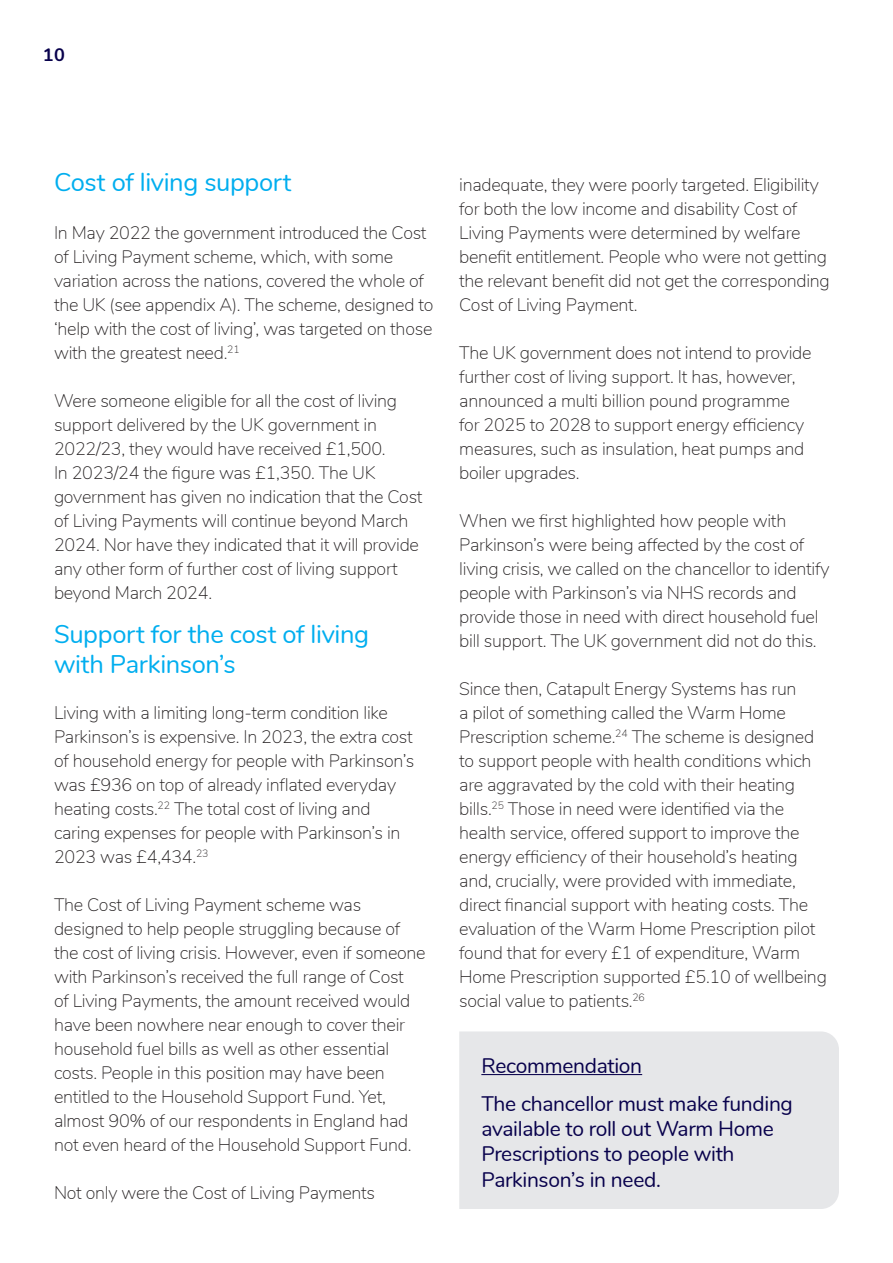
<style>
.page{position:relative;width:893px;height:1263px;background:#fff}
.page>*{position:absolute;margin:0;border:0;box-sizing:border-box;transform-origin:0 0}
.Body_Copy{font:25.5px/30.6px "Nunito";letter-spacing:-.015em;color:#00aeef}
.Body_copy{font:25.5px "Nunito";letter-spacing:-.015em;color:#00aeef}
.Body_copy-2{font:21px/25.2px "Nunito";letter-spacing:-.015em;color:#08014c}
.Body_copy-3{font:200 18px/24px "Nunito";letter-spacing:-.015em;color:#231f20}
.t1{font:700 18px "Nunito";color:#08014c}
</style>
<div class="page">
<div style="left:459px;top:1031px;width:380px;height:178px;background:#e6e7e9"></div>
<hr style="left:481px;top:1074px;width:161px;height:1px;background:#08014c">
<p class="t1" style="left:43px;top:41px;width:24px">10</p>
<p class="Body_copy" style="left:54px;top:164px;width:239px">Cost of living support</p>
<p class="Body_copy-3" style="left:54px;top:220px;width:381px">In May 2022 the government introduced the Cost of Living Payment scheme, which, with some variation across the nations, covered the whole of the UK (see appendix A). The scheme, designed to ‘help with the cost of living’, was targeted on those with the greatest need.<sup>21</sup></p>
<p class="Body_copy-3" style="left:54px;top:388px;width:370px">Were someone eligible for all the cost of living support delivered by the UK government in 2022/23, they would have received £1,500.<br>In 2023/24 the figure was £1,350. The UK government has given no indication that the Cost of Living Payments will continue beyond March 2024. Nor have they indicated that it will provide any other form of further cost of living support beyond March 2024.</p>
<p class="Body_Copy" style="left:54px;top:617px;width:317px">Support for the cost of living with Parkinson’s</p>
<p class="Body_copy-3" style="left:54px;top:700px;width:362px">Living with a limiting long-term condition like Parkinson’s is expensive. In 2023, the extra cost of household energy for people with Parkinson’s was £936 on top of already inflated everyday heating costs.<sup>22</sup> The total cost of living and caring expenses for people with Parkinson’s in 2023 was £4,434.<sup>23</sup></p>
<p class="Body_copy-3" style="left:54px;top:892px;width:373px">The Cost of Living Payment scheme was designed to help people struggling because of the cost of living crisis. However, even if someone with Parkinson’s received the full range of Cost<br>of Living Payments, the amount received would have been nowhere near enough to cover their household fuel bills as well as other essential costs. People in this position may have been entitled to the Household Support Fund. Yet, almost 90% of our respondents in England had not even heard of the Household Support Fund.</p>
<p class="Body_copy-3" style="left:54px;top:1180px;width:323px">Not only were the Cost of Living Payments</p>
<p class="Body_copy-3" style="left:459px;top:172px;width:372px">inadequate, they were poorly targeted. Eligibility for both the low income and disability Cost of Living Payments were determined by welfare benefit entitlement. People who were not getting the relevant benefit did not get the corresponding Cost of Living Payment.</p>
<p class="Body_copy-3" style="left:459px;top:340px;width:354px">The UK government does not intend to provide further cost of living support. It has, however, announced a multi billion pound programme for 2025 to 2028 to support energy efficiency measures, such as insulation, heat pumps and boiler upgrades.</p>
<p class="Body_copy-3" style="left:459px;top:508px;width:372px">When we first highlighted how people with Parkinson’s were being affected by the cost of living crisis, we called on the chancellor to identify people with Parkinson’s via NHS records and provide those in need with direct household fuel bill support. The UK government did not do this.</p>
<p class="Body_copy-3" style="left:459px;top:676px;width:369px">Since then, Catapult Energy Systems has run<br>a pilot of something called the Warm Home Prescription scheme.<sup>24</sup> The scheme is designed to support people with health conditions which are aggravated by the cold with their heating bills.<sup>25</sup> Those in need were identified via the health service, offered support to improve the energy efficiency of their household’s heating and, crucially, were provided with immediate, direct financial support with heating costs. The evaluation of the Warm Home Prescription pilot found that for every £1 of expenditure, Warm Home Prescription supported £5.10 of wellbeing social value to patients.<sup>26</sup></p>
<p class="Body_copy-2" style="left:481px;top:1052px;width:162px">Recommendation</p>
<p class="Body_copy-2" style="left:481px;top:1090px;width:313px">The chancellor must make funding available to roll out Warm Home<br>Prescriptions to people with<br>Parkinson’s in need.</p>
</div>
